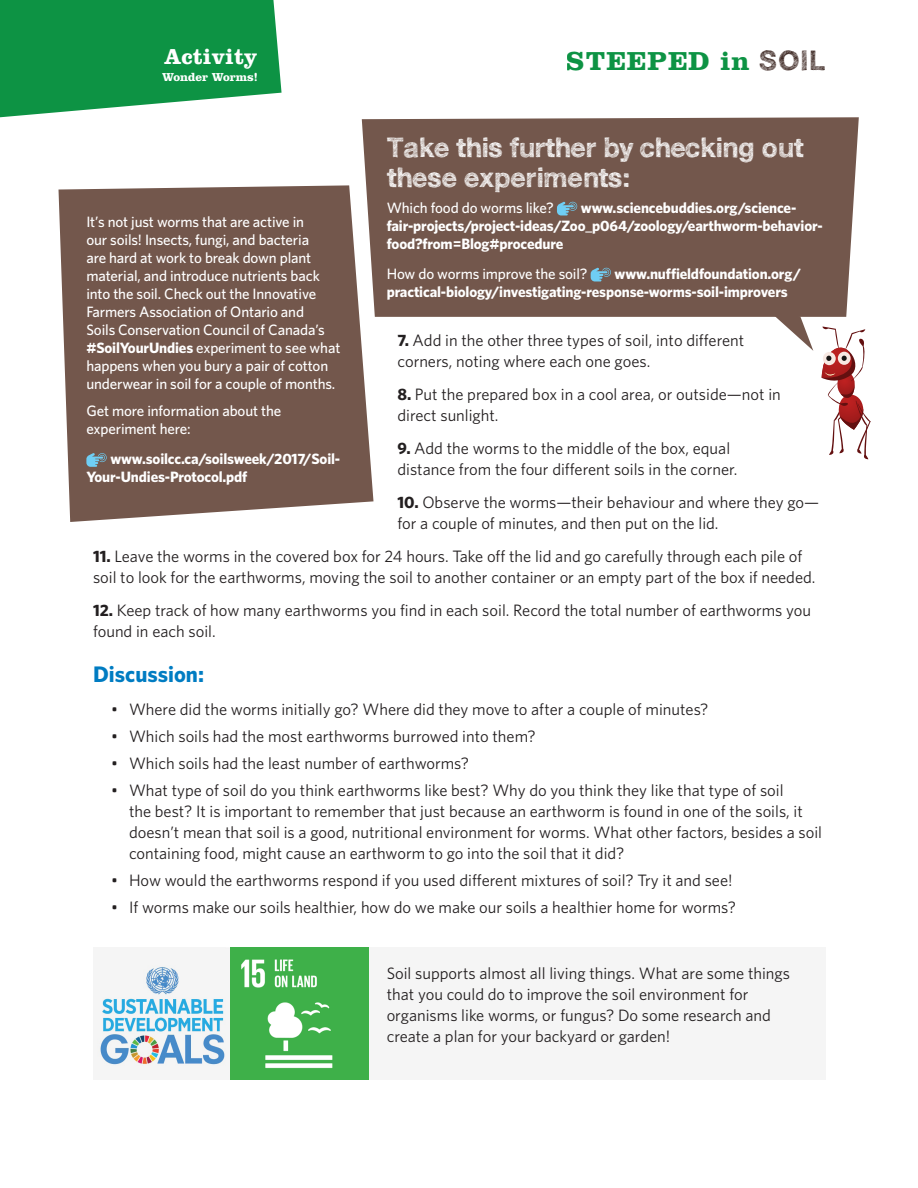
<style>
.page{position:relative;width:918px;height:1188px;background:#fff}
.page>*{position:absolute;margin:0;border:0;box-sizing:border-box;transform-origin:0 0}
.Body{font:700 27px/30px "Sketchetik";letter-spacing:-.01em;color:#fff}
.t1{font:700 27px "Clarendon LT Std";letter-spacing:.04em;color:#0d9344}
.L2{font:700 22.5px "Whitney";color:#007cc2}
.Running_header{font:700 22.5px "Clarendon LT Std";color:#fff}
.Body-2{font:16.5px/21px "Whitney";color:#231f20}
.Body_Numbered{font:16.5px/21px "Whitney";color:#231f20}
.Body-3{font:500 15px/18px "Whitney";letter-spacing:-.01em;color:#fff}
.Body-4{font:700 15px/18px "Whitney";letter-spacing:-.01em;color:#fff}
.L1{font:700 12px "Clarendon LT Std";color:#fff}
.s1{font-family:"Sketchetik";color:#3e2924}
.s2{font-weight:700}
</style>
<div class="page">
<svg style="left:0;top:0;width:282px;height:117px;background:#289f59"></svg>
<div style="left:231px;top:947px;width:594px;height:133px;background:#f5f5f5"></div>
<img style="left:97px;top:947px;width:272px;height:133px">
<svg style="left:822px;top:326px;width:49px;height:133px"></svg>
<div style="left:362px;top:117px;width:497px;height:200px;background:#73574c"></div>
<svg style="left:58px;top:185px;width:316px;height:337px;background:#7f665c"></svg>
<svg style="left:557px;top:202px;width:20px;height:14px"></svg>
<svg style="left:591px;top:268px;width:20px;height:14px"></svg>
<svg style="left:86px;top:453px;width:21px;height:14px"></svg>
<svg style="left:770px;top:312px;width:43px;height:39px"></svg>
<p class="Running_header" style="left:164px;top:42px;width:95px">Activity</p>
<p class="L1" style="left:162px;top:70px;width:97px">Wonder Worms!</p>
<h1 class="t1" style="left:567px;top:45px;width:260px">STEEPED in <span class="s1">SOIL</span></h1>
<p class="Body" style="left:387px;top:132px;width:418px">Take this further by checking out these experiments:</p>
<p class="Body-3" style="left:387px;top:198px;width:169px">Which food do worms like?</p>
<p class="Body-4" style="left:387px;top:198px;width:438px;text-indent:194px">www.sciencebuddies.org/science&shy;fair-projects/project-ideas/Zoo_p064/zoology/earthworm-behavior&shy;food?from=Blog#procedure</p>
<p class="Body-3" style="left:387px;top:264px;width:202px">How do worms improve the soil?</p>
<p class="Body-3" style="left:86px;top:212px;width:256px">It’s not just worms that are active in<br>our soils! Insects, fungi, and bacteria<br>are hard at work to break down plant material, and introduce nutrients back into the soil. Check out the Innovative Farmers Association of Ontario and<br>Soils Conservation Council of Canada’s <span class="s2">#SoilYourUndies</span> experiment to see what happens when you bury a pair of cotton underwear in soil for a couple of months.</p>
<p class="Body-3" style="left:86px;top:401px;width:196px">Get more information about the experiment here:</p>
<p class="Body-4" style="left:86px;top:449px;width:255px;text-indent:24px">www.soilcc.ca/soilsweek/2017/Soil-<br>Your-Undies-Protocol.pdf</p>
<p class="Body-4" style="left:387px;top:264px;width:416px;text-indent:228px">www.nuffieldfoundation.org/ practical-biology/investigating-response-worms-soil-improvers</p>
<p class="Body_Numbered" style="left:398px;top:330px;width:348px"><span class="s2">7.</span> Add in the other three types of soil, into different corners, noting where each one goes.</p>
<p class="Body_Numbered" style="left:398px;top:384px;width:385px"><span class="s2">8.</span> Put the prepared box in a cool area, or outside—not in direct sunlight.</p>
<p class="Body_Numbered" style="left:398px;top:438px;width:341px"><span class="s2">9.</span> Add the worms to the middle of the box, equal distance from the four different soils in the corner.</p>
<p class="Body_Numbered" style="left:398px;top:492px;width:423px"><span class="s2">10.</span> Observe the worms—their behaviour and where they go— for a couple of minutes, and then put on the lid.</p>
<p class="Body_Numbered" style="left:93px;top:546px;width:724px"><span class="s2">11.</span> Leave the worms in the covered box for 24 hours. Take off the lid and go carefully through each pile of soil to look for the earthworms, moving the soil to another container or an empty part of the box if needed.</p>
<p class="Body_Numbered" style="left:93px;top:600px;width:720px"><span class="s2">12.</span> Keep track of how many earthworms you find in each soil. Record the total number of earthworms you found in each soil.</p>
<p class="L2" style="left:93px;top:661px;width:113px">Discussion:</p>
<p class="Body-2" style="left:111px;top:699px;width:599px">• Where did the worms initially go? Where did they move to after a couple of minutes?</p>
<p class="Body-2" style="left:111px;top:726px;width:426px">• Which soils had the most earthworms burrowed into them?</p>
<p class="Body-2" style="left:111px;top:753px;width:360px">• Which soils had the least number of earthworms?</p>
<p class="Body-2" style="left:129px;top:780px;width:695px;text-indent:-18px">• What type of soil do you think earthworms like best? Why do you think they like that type of soil<br>the best? It is important to remember that just because an earthworm is found in one of the soils, it doesn’t mean that soil is a good, nutritional environment for worms. What other factors, besides a soil containing food, might cause an earthworm to go into the soil that it did?</p>
<p class="Body-2" style="left:111px;top:870px;width:623px">• How would the earthworms respond if you used different mixtures of soil? Try it and see!</p>
<p class="Body-2" style="left:111px;top:897px;width:627px">• If worms make our soils healthier, how do we make our soils a healthier home for worms?</p>
<p class="Body-2" style="left:387px;top:962px;width:405px">Soil supports almost all living things. What are some things that you could do to improve the soil environment for organisms like worms, or fungus? Do some research and create a plan for your backyard or garden!</p>
</div>
